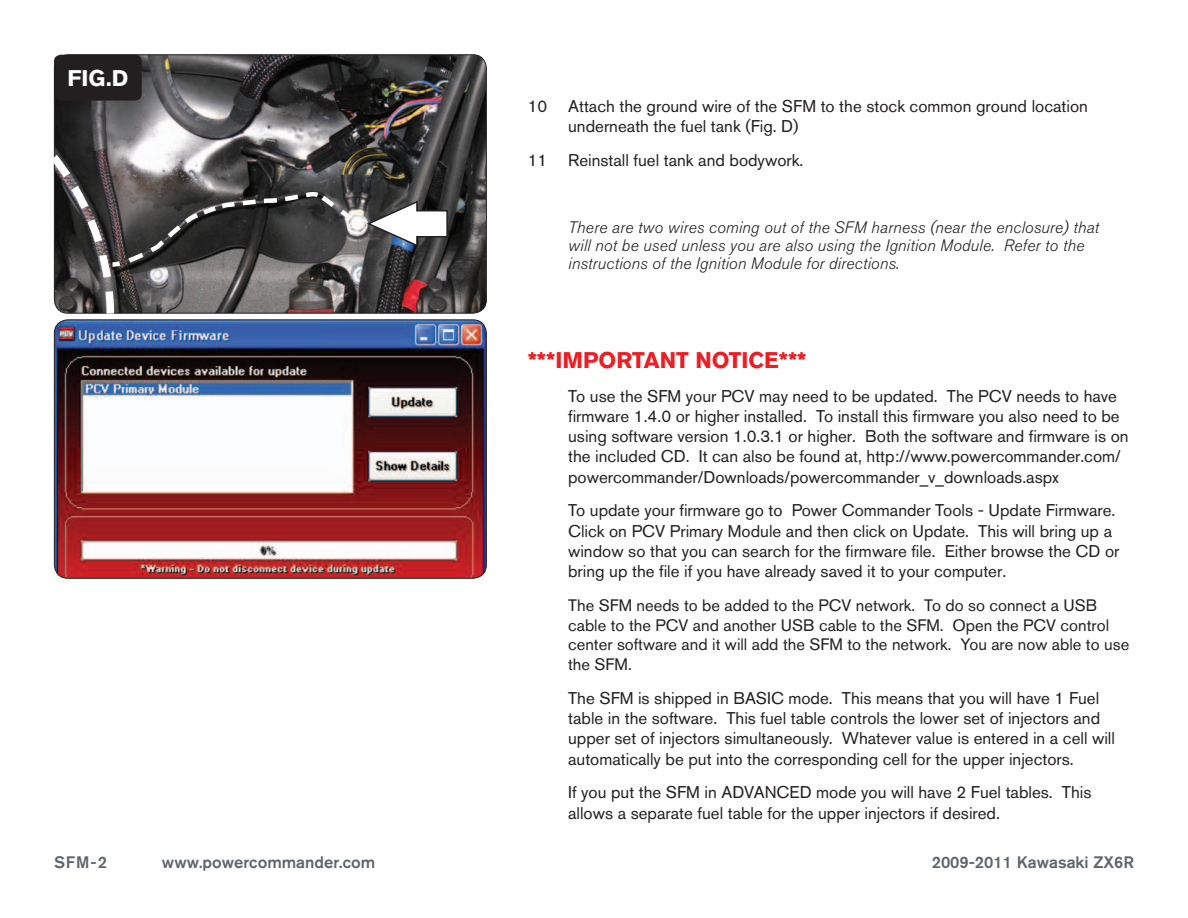
<style>
.page{position:relative;width:1188px;height:918px;background:#fff}
.page>*{position:absolute;margin:0;border:0;box-sizing:border-box;transform-origin:0 0}
.Bodycopy{font:700 22.5px "Akzidenz Grotesk BQ";color:#ee1d23}
.t1{font:700 22.5px "Akzidenz Grotesk BQ";color:#fff}
.Bodycopy-2{font:16.8px/20.2px "Akzidenz Grotesk BQ";color:#231f20}
.Bodycopy-3{font:16.5px/19.8px "Akzidenz Grotesk BQ";color:#231f20}
.Bodycopy-4{font:italic 300 16.5px/18px "Akzidenz Grotesk BQ";letter-spacing:.01em;color:#231f20}
.t2{font:500 16.5px "Akzidenz Grotesk BQ";color:#5e656c}
</style>
<div class="page">
<img style="left:54px;top:55px;width:431px;height:257px">
<img style="left:54px;top:321px;width:431px;height:257px">
<div style="left:54px;top:55px;width:88px;height:46px;background:#231f20;border-radius:7px"></div>
<svg style="left:365px;top:200px;width:84px;height:48px"></svg>
<svg style="left:53px;top:150px;width:299px;height:171px;background:#5c5a5a"></svg>
<p class="t1" style="left:67px;top:65px;width:62px">FIG.D</p>
<p class="Bodycopy-2" style="left:568px;top:96px;width:521px;text-indent:-40px">10 Attach the ground wire of the SFM to the stock common ground location underneath the fuel tank (Fig. D)</p>
<p class="Bodycopy-2" style="left:528px;top:150px;width:277px">11 Reinstall fuel tank and bodywork.</p>
<p class="Bodycopy-4" style="left:568px;top:219px;width:532px">There are two wires coming out of the SFM harness (near the enclosure) that will not be used unless you are also using the Ignition Module. Refer to the instructions of the Ignition Module for directions.</p>
<p class="Bodycopy" style="left:528px;top:347px;width:280px">***IMPORTANT NOTICE***</p>
<p class="Bodycopy-2" style="left:568px;top:385px;width:562px">To use the SFM your PCV may need to be updated. The PCV needs to have firmware 1.4.0 or higher installed. To install this firmware you also need to be using software version 1.0.3.1 or higher. Both the software and firmware is on the included CD. It can also be found at, http://www.powercommander.com/ powercommander/Downloads/powercommander_v_downloads.aspx</p>
<p class="Bodycopy-2" style="left:568px;top:500px;width:553px">To update your firmware go to Power Commander Tools - Update Firmware.<br>Click on PCV Primary Module and then click on Update. This will bring up a window so that you can search for the firmware file. Either browse the CD or bring up the file if you have already saved it to your computer.</p>
<p class="Bodycopy-3" style="left:568px;top:595px;width:563px">The SFM needs to be added to the PCV network. To do so connect a USB cable to the PCV and another USB cable to the SFM. Open the PCV control center software and it will add the SFM to the network. You are now able to use the SFM.</p>
<p class="Bodycopy-2" style="left:568px;top:688px;width:548px">The SFM is shipped in BASIC mode. This means that you will have 1 Fuel table in the software. This fuel table controls the lower set of injectors and upper set of injectors simultaneously. Whatever value is entered in a cell will automatically be put into the corresponding cell for the upper injectors.</p>
<p class="Bodycopy-2" style="left:568px;top:782px;width:525px">If you put the SFM in ADVANCED mode you will have 2 Fuel tables. This allows a separate fuel table for the upper injectors if desired.</p>
<p class="t2" style="left:54px;top:852px;width:55px">SFM-2</p>
<p class="t2" style="left:162px;top:852px;width:215px">www.powercommander.com</p>
<p class="t2" style="left:932px;top:852px;width:204px">2009-2011 Kawasaki ZX6R</p>
</div>
